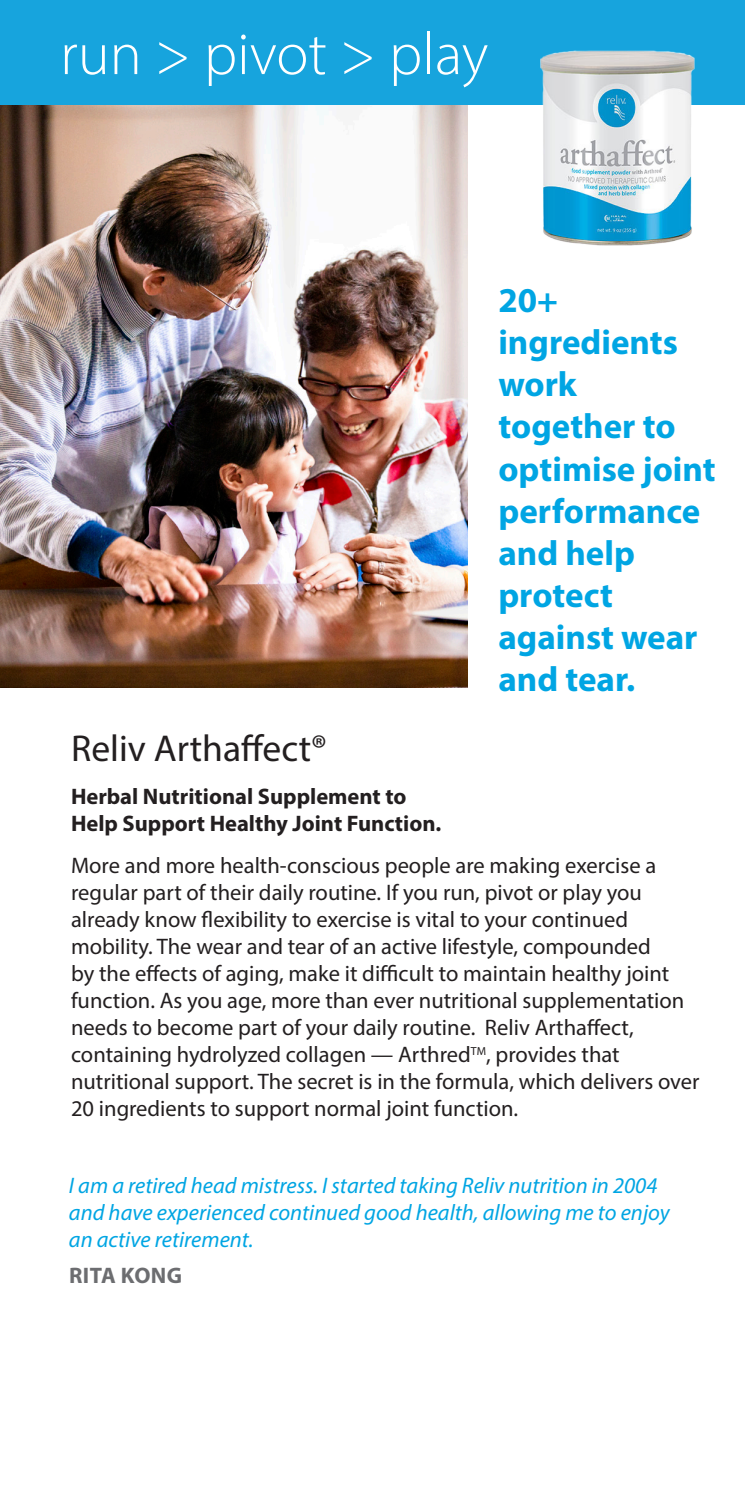
<style>
.page{position:relative;width:745px;height:1489px;background:#fff}
.page>*{position:absolute;margin:0;border:0;box-sizing:border-box;transform-origin:0 0}
.t1{font:300 60px "Myriad Pro";color:#fff}
.t2{font:37.5px "Myriad Pro";color:#231f20}
.t3{font:700 35px/42px "Myriad Pro";color:#00a5e3}
.t4{font:22.5px/27px "Myriad Pro";color:#231f20}
.t5{font:italic 22.5px/27px "Myriad Pro";color:#00a5e3}
.t6{font:700 22.5px/27px "Myriad Pro";color:#231f20}
.t7{font:700 22.5px "Myriad Pro";letter-spacing:.02em;color:#6c6d70}
</style>
<div class="page">
<img style="left:0;top:104px;width:467px;height:583px">
<div style="left:0;top:0;width:744px;height:104px;background:#17a4dd"></div>
<img style="left:540px;top:50px;width:154px;height:195px">
<p class="t1" style="left:60px;top:18px;width:429px">run &gt; pivot &gt; play</p>
<p class="t3" style="left:498px;top:278px;width:219px">20+ ingredients work together to optimise joint performance and help protect against wear and tear.</p>
<p class="t2" style="left:71px;top:725px;width:257px">Reliv Arthaffect®</p>
<p class="t6" style="left:71px;top:781px;width:371px">Herbal Nutritional Supplement to<br>Help Support Healthy Joint Function.</p>
<p class="t4" style="left:71px;top:851px;width:629px">More and more health-conscious people are making exercise a regular part of their daily routine. If you run, pivot or play you already know flexibility to exercise is vital to your continued mobility. The wear and tear of an active lifestyle, compounded<br>by the effects of aging, make it difficult to maintain healthy joint function. As you age, more than ever nutritional supplementation needs to become part of your daily routine. Reliv Arthaffect, containing hydrolyzed collagen — Arthred<sup>TM</sup>, provides that nutritional support. The secret is in the formula, which delivers over 20 ingredients to support normal joint function.</p>
<p class="t5" style="left:69px;top:1171px;width:601px">I am a retired head mistress. I started taking Reliv nutrition in 2004 and have experienced continued good health, allowing me to enjoy an active retirement.</p>
<p class="t7" style="left:69px;top:1260px;width:114px">RITA KONG</p>
</div>
